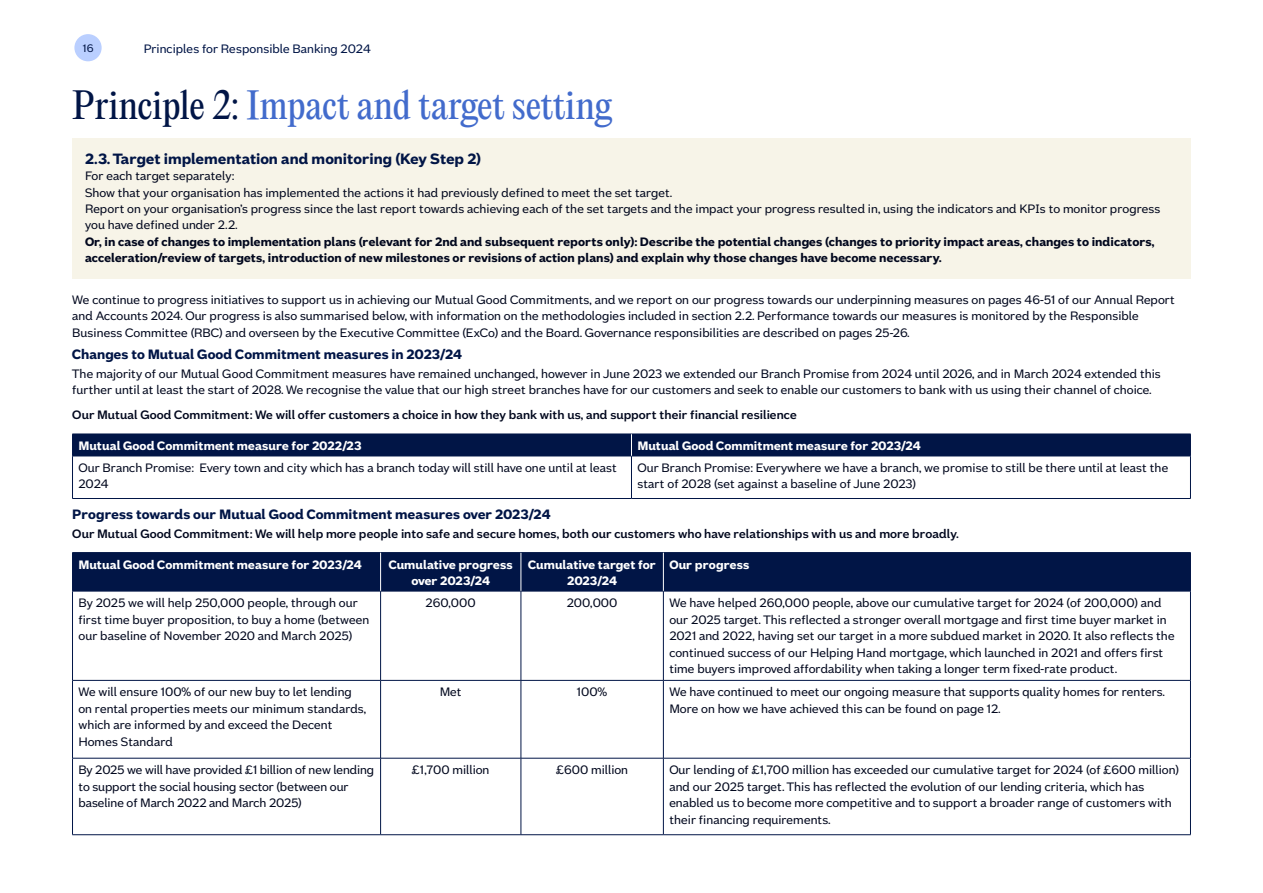
<style>
.page{position:relative;width:1263px;height:893px;background:#fff}
.page>*{position:absolute;margin:0;border:0;box-sizing:border-box;transform-origin:0 0}
.t1{font:36px "Editorial New";letter-spacing:-.005em;color:#426bcc}
.t2{font:700 16.5px "Nationwide Founders";letter-spacing:-.005em;color:#011546}
.t3{font:700 15px "Nationwide Founders";color:#011546}
.t4{font:13.5px/16.5px "Nationwide Founders";color:#02081e}
.t5{font:700 13.5px/16.5px "Nationwide Founders";color:#02081e}
.t6{font:500 13.5px "Nationwide Founders";color:#02081e}
.t7{font:700 13.5px/16.5px "Nationwide Founders";color:#fff;text-align:center}
.t8{font:13.5px "Nationwide Founders";color:#011546}
.t9{font:12px "Nationwide Founders";color:#011546}
.s1{color:#011546}
</style>
<div class="page">
<div style="left:74px;top:34px;width:28px;height:27px;background:#bacfff;border-radius:14px"></div>
<div style="left:72px;top:139px;width:1119px;height:140px;background:#f7f4e8"></div>
<hr style="left:72px;top:456px;width:559px;height:1px;background:#011546">
<hr style="left:72px;top:456px;width:1px;height:42px;background:#011546">
<hr style="left:631px;top:456px;width:560px;height:1px;background:#011546">
<hr style="left:631px;top:456px;width:1px;height:42px;background:#011546">
<hr style="left:1190px;top:456px;width:1px;height:42px;background:#011546">
<hr style="left:72px;top:498px;width:559px;height:1px;background:#011546">
<hr style="left:631px;top:498px;width:560px;height:1px;background:#011546">
<div style="left:72px;top:434px;width:1119px;height:22px;background:#011546"></div>
<div style="left:73px;top:553px;width:1117px;height:38px;background:#011546"></div>
<hr style="left:72px;top:552px;width:309px;height:1px;background:#011546">
<hr style="left:72px;top:553px;width:1px;height:38px;background:#011546">
<hr style="left:381px;top:552px;width:140px;height:1px;background:#011546">
<hr style="left:521px;top:552px;width:142px;height:1px;background:#011546">
<hr style="left:663px;top:552px;width:528px;height:1px;background:#011546">
<hr style="left:1190px;top:553px;width:1px;height:38px;background:#011546">
<hr style="left:72px;top:591px;width:309px;height:1px;background:#011546">
<hr style="left:72px;top:591px;width:1px;height:89px;background:#011546">
<hr style="left:381px;top:591px;width:140px;height:1px;background:#011546">
<hr style="left:380px;top:591px;width:1px;height:89px;background:#011546">
<hr style="left:521px;top:591px;width:142px;height:1px;background:#011546">
<hr style="left:521px;top:591px;width:1px;height:89px;background:#011546">
<hr style="left:663px;top:591px;width:528px;height:1px;background:#011546">
<hr style="left:663px;top:591px;width:1px;height:89px;background:#011546">
<hr style="left:1190px;top:591px;width:1px;height:89px;background:#011546">
<hr style="left:72px;top:680px;width:309px;height:1px;background:#011546">
<hr style="left:72px;top:681px;width:1px;height:77px;background:#011546">
<hr style="left:381px;top:680px;width:140px;height:1px;background:#011546">
<hr style="left:380px;top:681px;width:1px;height:77px;background:#011546">
<hr style="left:521px;top:680px;width:142px;height:1px;background:#011546">
<hr style="left:521px;top:681px;width:1px;height:77px;background:#011546">
<hr style="left:663px;top:680px;width:528px;height:1px;background:#011546">
<hr style="left:663px;top:681px;width:1px;height:77px;background:#011546">
<hr style="left:1190px;top:681px;width:1px;height:77px;background:#011546">
<hr style="left:72px;top:758px;width:309px;height:1px;background:#011546">
<hr style="left:72px;top:758px;width:1px;height:76px;background:#011546">
<hr style="left:381px;top:758px;width:140px;height:1px;background:#011546">
<hr style="left:380px;top:758px;width:1px;height:76px;background:#011546">
<hr style="left:521px;top:758px;width:142px;height:1px;background:#011546">
<hr style="left:521px;top:758px;width:1px;height:76px;background:#011546">
<hr style="left:663px;top:758px;width:528px;height:1px;background:#011546">
<hr style="left:663px;top:758px;width:1px;height:76px;background:#011546">
<hr style="left:1190px;top:758px;width:1px;height:76px;background:#011546">
<hr style="left:72px;top:834px;width:309px;height:1px;background:#011546">
<hr style="left:381px;top:834px;width:140px;height:1px;background:#011546">
<hr style="left:521px;top:834px;width:142px;height:1px;background:#011546">
<hr style="left:663px;top:834px;width:528px;height:1px;background:#011546">
<hr style="left:380px;top:553px;width:1px;height:38px;background:#fff">
<hr style="left:521px;top:553px;width:1px;height:38px;background:#fff">
<hr style="left:663px;top:553px;width:1px;height:38px;background:#fff">
<p class="t9" style="left:83px;top:42px;width:12px">16</p>
<p class="t8" style="left:144px;top:41px;width:228px">Principles for Responsible Banking 2024</p>
<h1 class="t1" style="left:72px;top:80px;width:541px"><span class="s1">Principle 2:</span> Impact and target setting</h1>
<p class="t2" style="left:85px;top:149px;width:398px">2.3. Target implementation and monitoring (Key Step 2)</p>
<p class="t4" style="left:85px;top:167px;width:1077px">For each target separately:<br>Show that your organisation has implemented the actions it had previously defined to meet the set target.<br>Report on your organisation’s progress since the last report towards achieving each of the set targets and the impact your progress resulted in, using the indicators and KPIs to monitor progress you have defined under 2.2.</p>
<p class="t5" style="left:85px;top:233px;width:1071px">Or, in case of changes to implementation plans (relevant for 2nd and subsequent reports only): Describe the potential changes (changes to priority impact areas, changes to indicators, acceleration/review of targets, introduction of new milestones or revisions of action plans) and explain why those changes have become necessary.</p>
<p class="t4" style="left:72px;top:291px;width:1104px">We continue to progress initiatives to support us in achieving our Mutual Good Commitments, and we report on our progress towards our underpinning measures on pages 46-51 of our Annual Report and Accounts 2024. Our progress is also summarised below, with information on the methodologies included in section 2.2. Performance towards our measures is monitored by the Responsible<br>Business Committee (RBC) and overseen by the Executive Committee (ExCo) and the Board. Governance responsibilities are described on pages 25-26.</p>
<p class="t3" style="left:72px;top:346px;width:391px">Changes to Mutual Good Commitment measures in 2023/24</p>
<p class="t4" style="left:72px;top:365px;width:1090px">The majority of our Mutual Good Commitment measures have remained unchanged, however in June 2023 we extended our Branch Promise from 2024 until 2026, and in March 2024 extended this further until at least the start of 2028. We recognise the value that our high street branches have for our customers and seek to enable our customers to bank with us using their channel of choice.</p>
<p class="t6" style="left:72px;top:407px;width:726px">Our Mutual Good Commitment: We will offer customers a choice in how they bank with us, and support their financial resilience</p>
<p class="t7" style="left:79px;top:437px;width:284px">Mutual Good Commitment measure for 2022/23</p>
<p class="t7" style="left:637px;top:437px;width:285px">Mutual Good Commitment measure for 2023/24</p>
<p class="t4" style="left:79px;top:459px;width:540px">Our Branch Promise: Every town and city which has a branch today will still have one until at least<br>2024</p>
<p class="t4" style="left:637px;top:459px;width:532px">Our Branch Promise: Everywhere we have a branch, we promise to still be there until at least the start of 2028 (set against a baseline of June 2023)</p>
<p class="t3" style="left:72px;top:506px;width:480px">Progress towards our Mutual Good Commitment measures over 2023/24</p>
<p class="t6" style="left:72px;top:526px;width:888px">Our Mutual Good Commitment: We will help more people into safe and secure homes, both our customers who have relationships with us and more broadly.</p>
<p class="t7" style="left:79px;top:556px;width:285px">Mutual Good Commitment measure for 2023/24</p>
<p class="t7" style="left:389px;top:556px;width:126px">Cumulative progress over 2023/24</p>
<p class="t7" style="left:528px;top:556px;width:129px">Cumulative target for<br>2023/24</p>
<p class="t7" style="left:669px;top:556px;width:82px">Our progress</p>
<p class="t4" style="left:78px;top:594px;width:292px">By 2025 we will help 250,000 people, through our first time buyer proposition, to buy a home (between our baseline of November 2020 and March 2025)</p>
<p class="t4" style="left:426px;top:594px;width:52px">260,000</p>
<p class="t4" style="left:567px;top:594px;width:52px">200,000</p>
<p class="t4" style="left:669px;top:594px;width:507px">We have helped 260,000 people, above our cumulative target for 2024 (of 200,000) and our 2025 target. This reflected a stronger overall mortgage and first time buyer market in 2021 and 2022, having set our target in a more subdued market in 2020. It also reflects the continued success of our Helping Hand mortgage, which launched in 2021 and offers first time buyers improved affordability when taking a longer term fixed-rate product.</p>
<p class="t4" style="left:78px;top:684px;width:289px">We will ensure 100% of our new buy to let lending on rental properties meets our minimum standards, which are informed by and exceed the Decent Homes Standard</p>
<p class="t4" style="left:440px;top:684px;width:24px">Met</p>
<p class="t4" style="left:577px;top:684px;width:32px">100%</p>
<p class="t4" style="left:669px;top:684px;width:497px">We have continued to meet our ongoing measure that supports quality homes for renters.<br>More on how we have achieved this can be found on page 12.</p>
<p class="t4" style="left:78px;top:761px;width:297px">By 2025 we will have provided £1 billion of new lending to support the social housing sector (between our baseline of March 2022 and March 2025)</p>
<p class="t4" style="left:412px;top:761px;width:79px">£1,700 million</p>
<p class="t4" style="left:556px;top:761px;width:74px">£600 million</p>
<p class="t4" style="left:669px;top:761px;width:511px">Our lending of £1,700 million has exceeded our cumulative target for 2024 (of £600 million) and our 2025 target. This has reflected the evolution of our lending criteria, which has enabled us to become more competitive and to support a broader range of customers with their financing requirements.</p>
</div>
